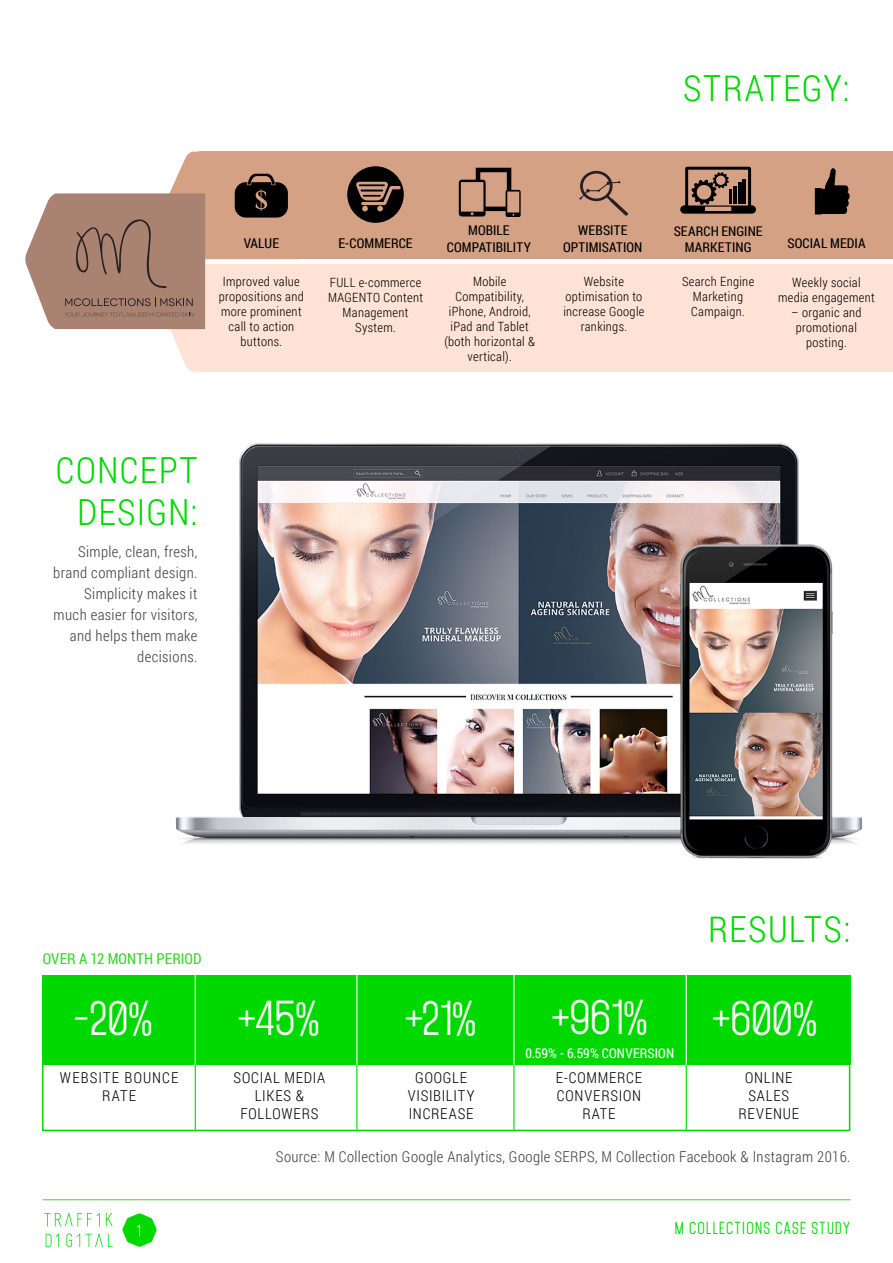
<style>
.page{position:relative;width:893px;height:1263px;background:#fff}
.page>*{position:absolute;margin:0;border:0;box-sizing:border-box;transform-origin:0 0}
.t1{font:42px "Mohave";letter-spacing:-.005em;color:#fff}
.t2{font:300 36px/42.3px "Roboto Condensed";letter-spacing:.035em;color:#00d900;text-align:center}
.t3{font:300 15px/21px "Roboto Condensed";letter-spacing:.025em;color:#414042;text-align:right}
.t4{font:300 15px/18px "Roboto Condensed";letter-spacing:.055em;color:#000;text-align:center}
.t5{font:15px "Mohave";letter-spacing:.08em;color:#00d900}
.t6{font:15px "Roboto Condensed";letter-spacing:.005em;color:#3cd52e}
.t7{font:300 15px/18px "Roboto Condensed";letter-spacing:.075em;color:#000;text-align:center}
.t8{font:13.5px/16.2px "Roboto Condensed";letter-spacing:.005em;color:#000;text-align:center}
.t9{font:13.5px "Roboto Condensed";letter-spacing:.005em;color:#fff}
.t10{font:300 12.75px/15px "Roboto Condensed";letter-spacing:.025em;color:#000;text-align:center}
</style>
<div class="page">
<div style="left:42px;top:975px;width:808px;height:89px;background:#00d900"></div>
<div style="left:42px;top:1049px;width:808px;height:82px;border:2px solid #00d900"></div>
<hr style="left:43px;top:1199px;width:807px;height:1px;background:#3cd52e">
<hr style="left:195px;top:971px;width:1px;height:100px;background:#fff">
<hr style="left:356px;top:971px;width:1px;height:96px;background:#fff">
<hr style="left:513px;top:970px;width:1px;height:97px;background:#fff">
<hr style="left:686px;top:970px;width:1px;height:100px;background:#fff">
<hr style="left:195px;top:1064px;width:1px;height:66px;background:#00d900">
<hr style="left:356px;top:1064px;width:1px;height:66px;background:#00d900">
<hr style="left:513px;top:1064px;width:1px;height:66px;background:#00d900">
<hr style="left:686px;top:1064px;width:1px;height:66px;background:#00d900">
<div style="left:200px;top:152px;width:693px;height:107px;background:#d4a184"></div>
<div style="left:200px;top:264px;width:693px;height:108px;background:#fee2d6"></div>
<svg style="left:579px;top:171px;width:49px;height:45px"></svg>
<div style="left:815px;top:189px;width:6px;height:25px;background:#000"></div>
<svg style="left:821px;top:168px;width:29px;height:46px"></svg>
<svg style="left:347px;top:166px;width:57px;height:57px"></svg>
<svg style="left:680px;top:167px;width:76px;height:47px"></svg>
<hr style="left:729px;top:189px;width:3px;height:14px;background:#000">
<hr style="left:733px;top:186px;width:3px;height:17px;background:#000">
<hr style="left:738px;top:182px;width:3px;height:21px;background:#000">
<hr style="left:743px;top:179px;width:3px;height:24px;background:#000">
<svg style="left:459px;top:167px;width:62px;height:50px"></svg>
<svg style="left:25px;top:152px;width:274px;height:220px"></svg>
<img style="left:176px;top:443px;width:686px;height:416px">
<svg style="left:44px;top:1212px;width:56px;height:14px"></svg>
<svg style="left:106px;top:1213px;width:7px;height:13px"></svg>
<svg style="left:86px;top:1233px;width:27px;height:14px"></svg>
<svg style="left:66px;top:1233px;width:14px;height:14px"></svg>
<svg style="left:46px;top:1233px;width:13px;height:14px"></svg>
<svg style="left:122px;top:1213px;width:35px;height:34px"></svg>
<h2 class="t2" style="left:683px;top:66px;width:168px">STRATEGY:</h2>
<p class="t8" style="left:447px;top:222px;width:86px">MOBILE<br>COMPATIBILITY</p>
<p class="t8" style="left:563px;top:222px;width:81px">WEBSITE<br>OPTIMISATION</p>
<p class="t8" style="left:674px;top:222px;width:90px">SEARCH ENGINE<br>MARKETING</p>
<p class="t8" style="left:244px;top:234px;width:37px">VALUE</p>
<p class="t8" style="left:787px;top:234px;width:80px">SOCIAL MEDIA</p>
<p class="t10" style="left:219px;top:274px;width:86px">Improved value propositions and more prominent call to action buttons.</p>
<p class="t10" style="left:328px;top:274px;width:96px">FULL e-commerce<br>MAGENTO Content<br>Management<br>System.</p>
<p class="t10" style="left:444px;top:274px;width:92px">Mobile<br>Compatibility, iPhone, Android, iPad and Tablet (both horizontal &amp; vertical).</p>
<p class="t10" style="left:563px;top:274px;width:83px">Website optimisation to increase Google rankings.</p>
<p class="t10" style="left:682px;top:274px;width:74px">Search Engine<br>Marketing<br>Campaign.</p>
<p class="t10" style="left:778px;top:274px;width:98px">Weekly social media engagement</p>
<p class="t8" style="left:338px;top:234px;width:76px">E-COMMERCE</p>
<p class="t10" style="left:791px;top:304px;width:72px">– organic and promotional posting.</p>
<h2 class="t2" style="left:56px;top:448px;width:143px">CONCEPT<br>DESIGN:</h2>
<p class="t3" style="left:53px;top:540px;width:146px">Simple, clean, fresh, brand compliant design.<br>Simplicity makes it much easier for visitors, and helps them make decisions.</p>
<p class="t6" style="left:43px;top:948px;width:160px">OVER A 12 MONTH PERIOD</p>
<h2 class="t2" style="left:708px;top:907px;width:144px">RESULTS:</h2>
<h1 class="t1" style="left:73px;top:992px;width:82px">-20%</h1>
<h1 class="t1" style="left:239px;top:992px;width:83px">+45%</h1>
<h1 class="t1" style="left:406px;top:992px;width:72px">+21%</h1>
<h1 class="t1" style="left:552px;top:992px;width:97px">+961%</h1>
<h1 class="t1" style="left:713px;top:992px;width:106px">+600%</h1>
<p class="t9" style="left:525px;top:1044px;width:150px">0.59% - 6.59% CONVERSION</p>
<p class="t4" style="left:556px;top:1068px;width:88px">E-COMMERCE<br>CONVERSION<br>RATE</p>
<p class="t7" style="left:60px;top:1068px;width:120px">WEBSITE BOUNCE<br>RATE</p>
<p class="t4" style="left:234px;top:1068px;width:93px">SOCIAL MEDIA<br>LIKES &amp;<br>FOLLOWERS</p>
<p class="t4" style="left:408px;top:1068px;width:68px">GOOGLE<br>VISIBILITY<br>INCREASE</p>
<p class="t4" style="left:738px;top:1068px;width:62px">ONLINE<br>SALES<br>REVENUE</p>
<p class="t3" style="left:276px;top:1146px;width:576px">Source: M Collection Google Analytics, Google SERPS, M Collection Facebook &amp; Instagram 2016.</p>
<p class="t5" style="left:675px;top:1218px;width:177px">M COLLECTIONS CASE STUDY</p>
</div>
